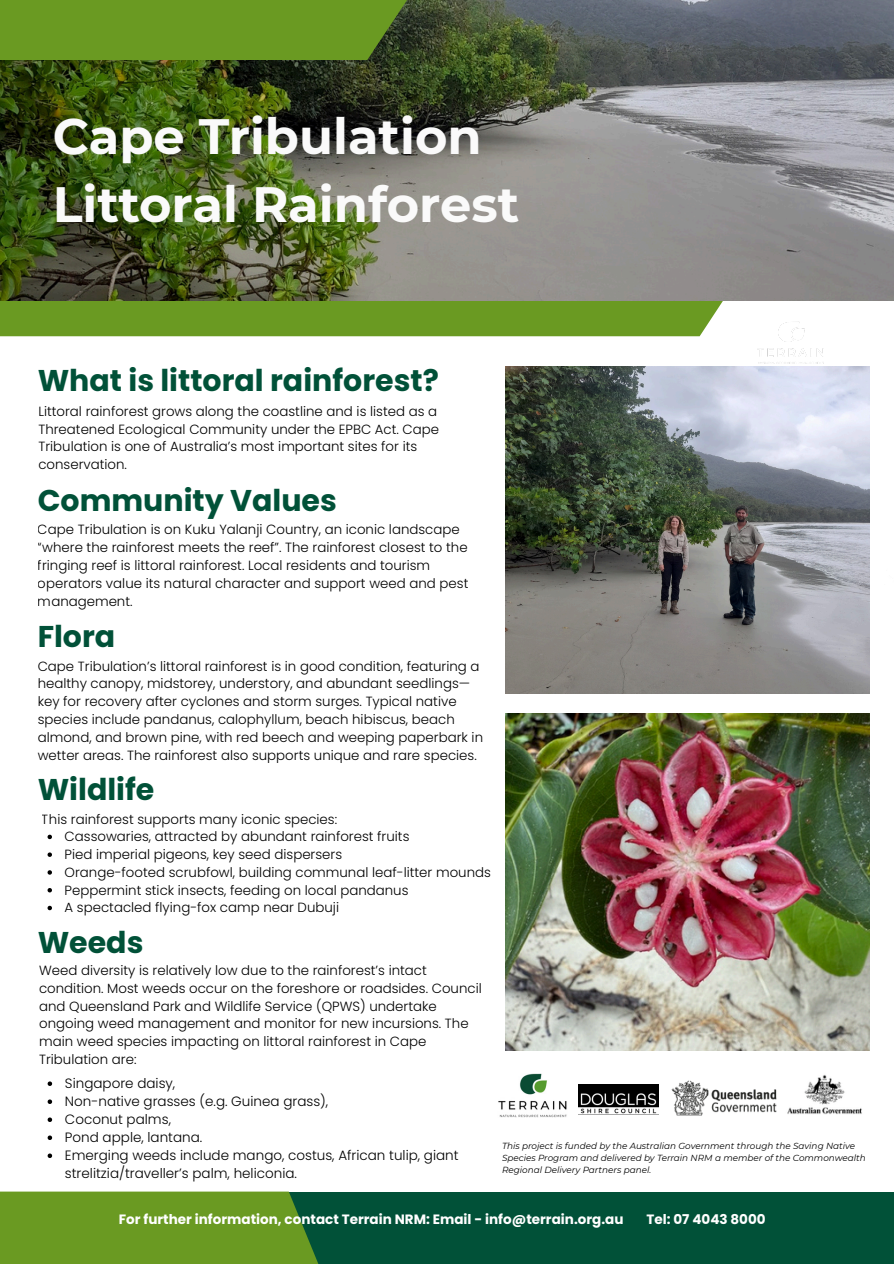
<style>
.page{position:relative;width:894px;height:1264px;background:#fff}
.page>*{position:absolute;margin:0;border:0;box-sizing:border-box;transform-origin:0 0}
.t1{font:700 49.5px/68.7px "Montserrat";color:#fafafa}
.t2{font:700 30px "Poppins";color:#015138}
.t3{font:300 13.5px/18px "Poppins";color:#000}
.t4{font:700 13.5px "Poppins";color:#fff}
.t5{font:300 13.35px/17.7px "Poppins";color:#000}
.t6{font:italic 8.85px/12.3px "Montserrat";color:#000}
</style>
<div class="page">
<div style="left:208px;top:1191px;width:685px;height:72px;background:#015138"></div>
<svg style="left:0;top:1191px;width:452px;height:72px;fill:#6a9a22"></svg>
<svg style="left:0;top:300px;width:870px;height:36px;background:#80a744"></svg>
<img style="left:0;top:0;width:893px;height:300px">
<div style="left:0;top:0;width:447px;height:60px;background:#6a9a22"></div>
<img style="left:870px;top:227px;width:23px;height:74px">
<img style="left:757px;top:321px;width:65px;height:43px">
<img style="left:506px;top:713px;width:363px;height:337px">
<img style="left:506px;top:366px;width:363px;height:327px">
<img style="left:578px;top:1084px;width:80px;height:30px">
<img style="left:498px;top:1073px;width:69px;height:44px">
<img style="left:787px;top:1075px;width:75px;height:39px">
<img style="left:671px;top:1080px;width:106px;height:36px">
<svg style="left:48px;top:834px;width:4px;height:5px"></svg>
<svg style="left:48px;top:852px;width:4px;height:4px"></svg>
<svg style="left:48px;top:870px;width:4px;height:4px"></svg>
<svg style="left:48px;top:888px;width:4px;height:4px"></svg>
<svg style="left:48px;top:905px;width:4px;height:5px"></svg>
<svg style="left:48px;top:1081px;width:4px;height:4px"></svg>
<svg style="left:48px;top:1099px;width:4px;height:4px"></svg>
<svg style="left:48px;top:1117px;width:4px;height:4px"></svg>
<svg style="left:48px;top:1135px;width:4px;height:4px"></svg>
<svg style="left:48px;top:1153px;width:4px;height:4px"></svg>
<h1 class="t1" style="left:53px;top:102px;width:468px">Cape Tribulation<br>Littoral Rainforest</h1>
<h2 class="t2" style="left:38px;top:360px;width:402px">What is littoral rainforest?</h2>
<p class="t5" style="left:38px;top:402px;width:402px">Littoral rainforest grows along the coastline and is listed as a Threatened Ecological Community under the EPBC Act. Cape Tribulation is one of Australia’s most important sites for its conservation.</p>
<h2 class="t2" style="left:38px;top:479px;width:300px">Community Values</h2>
<p class="t5" style="left:38px;top:521px;width:432px">Cape Tribulation is on Kuku Yalanji Country, an iconic landscape “where the rainforest meets the reef”. The rainforest closest to the fringing reef is littoral rainforest. Local residents and tourism operators value its natural character and support weed and pest management.</p>
<h2 class="t2" style="left:38px;top:615px;width:79px">Flora</h2>
<p class="t5" style="left:38px;top:657px;width:447px">Cape Tribulation’s littoral rainforest is in good condition, featuring a healthy canopy, midstorey, understory, and abundant seedlings— key for recovery after cyclones and storm surges. Typical native species include pandanus, calophyllum, beach hibiscus, beach almond, and brown pine, with red beech and weeping paperbark in wetter areas. The rainforest also supports unique and rare species.</p>
<h2 class="t2" style="left:38px;top:768px;width:118px">Wildlife</h2>
<p class="t5" style="left:65px;top:810px;width:427px;text-indent:-23px">This rainforest supports many iconic species:<br>Cassowaries, attracted by abundant rainforest fruits<br>Pied imperial pigeons, key seed dispersers<br>Orange-footed scrubfowl, building communal leaf-litter mounds Peppermint stick insects, feeding on local pandanus<br>A spectacled flying-fox camp near Dubuji</p>
<h2 class="t2" style="left:38px;top:921px;width:107px">Weeds</h2>
<p class="t5" style="left:39px;top:961px;width:444px">Weed diversity is relatively low due to the rainforest’s intact condition. Most weeds occur on the foreshore or roadsides. Council and Queensland Park and Wildlife Service (QPWS) undertake ongoing weed management and monitor for new incursions. The main weed species impacting on littoral rainforest in Cape Tribulation are:</p>
<p class="t3" style="left:65px;top:1074px;width:395px">Singapore daisy,<br>Non-native grasses (e.g. Guinea grass),<br>Coconut palms,<br>Pond apple, lantana.<br>Emerging weeds include mango, costus, African tulip, giant strelitzia/traveller’s palm, heliconia.</p>
<p class="t6" style="left:502px;top:1139px;width:365px">This project is funded by the Australian Government through the Saving Native<br>Species Program and delivered by Terrain NRM a member of the Commonwealth<br>Regional Delivery Partners panel.</p>
<p class="t4" style="left:119px;top:1209px;width:506px">For further information, contact Terrain NRM: Email - info@terrain.org.au</p>
<p class="t4" style="left:646px;top:1209px;width:121px">Tel: 07 4043 8000</p>
</div>
